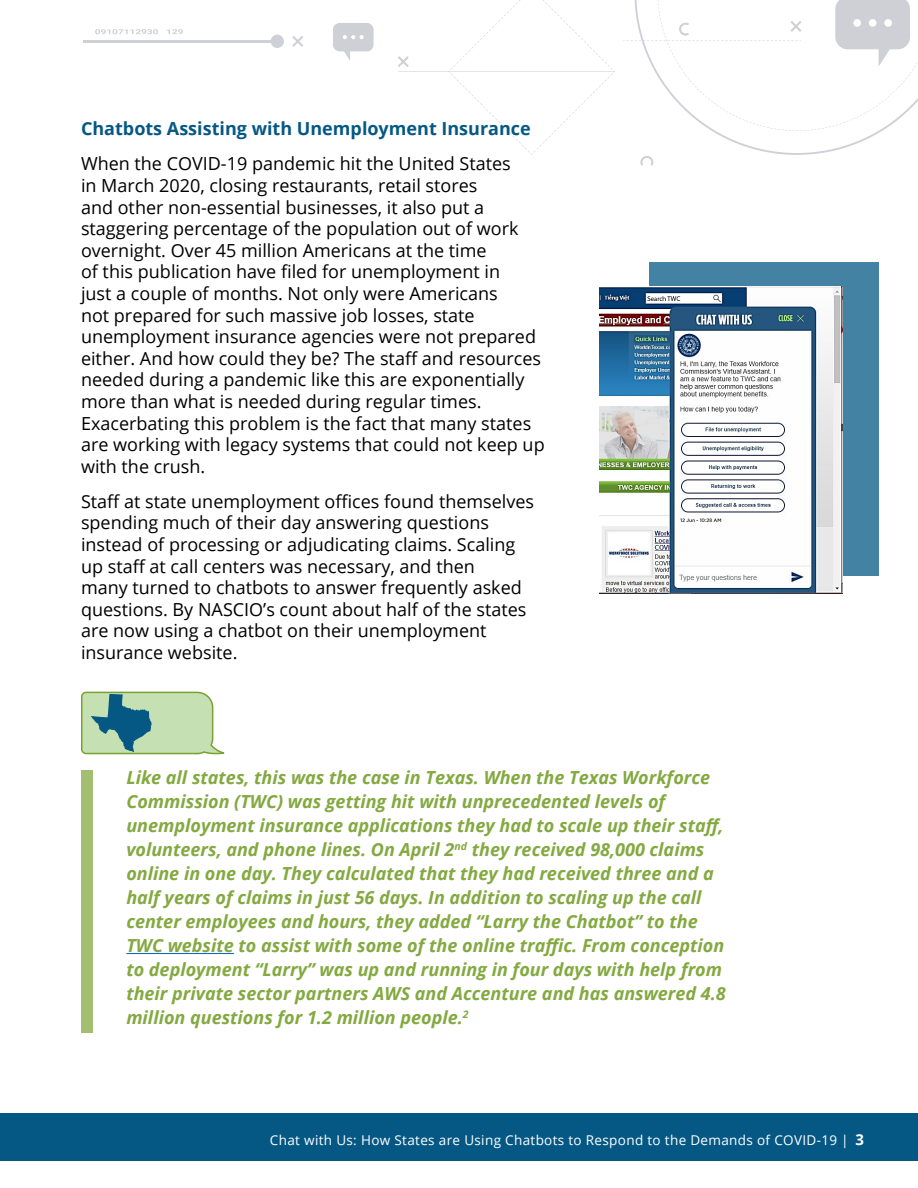
<style>
.page{position:relative;width:918px;height:1188px;background:#fff}
.page>*{position:absolute;margin:0;border:0;box-sizing:border-box;transform-origin:0 0}
.t1{font:18px/21.6px "Open Sans";color:#000}
.t2{font:italic 700 18px/24px "Open Sans";color:#83a940}
.t3{font:700 18px "Open Sans";color:#065884}
.t4{font:13.5px "Open Sans";letter-spacing:.025em;color:#fff}
.s1{font-weight:700;font-size:15px}
</style>
<div class="page">
<div style="left:0;top:1114px;width:918px;height:47px;background:#065884"></div>
<svg style="left:167px;top:29px;width:16px;height:5px"></svg>
<svg style="left:95px;top:29px;width:63px;height:5px"></svg>
<hr style="left:83px;top:40px;width:194px;height:2px;background:#cfcfd6">
<svg style="left:292px;top:36px;width:11px;height:11px"></svg>
<svg style="left:712px;top:131px;width:169px;height:24px"></svg>
<svg style="left:640px;top:156px;width:13px;height:10px"></svg>
<div style="left:271px;top:35px;width:13px;height:13px;background:#cfcfd6;border-radius:50%"></div>
<svg style="left:398px;top:0;width:217px;height:155px"></svg>
<svg style="left:623px;top:0;width:295px;height:131px"></svg>
<div style="left:853px;top:19px;width:8px;height:8px;background:#fff;border-radius:50%"></div>
<div style="left:869px;top:19px;width:8px;height:8px;background:#fff;border-radius:50%"></div>
<div style="left:884px;top:19px;width:8px;height:8px;background:#fff;border-radius:50%"></div>
<svg style="left:333px;top:23px;width:41px;height:37px"></svg>
<div style="left:649px;top:263px;width:230px;height:313px;background:#4482a3"></div>
<img style="left:599px;top:286px;width:243px;height:308px">
<div style="left:81px;top:770px;width:11px;height:262px;background:#a2be70"></div>
<hr style="left:126px;top:953px;width:108px;height:1px;background:#0563c1">
<svg style="left:81px;top:691px;width:144px;height:64px;background:#a4c7a9"></svg>
<p class="t3" style="left:81px;top:116px;width:451px">Chatbots Assisting with Unemployment Insurance</p>
<p class="t1" style="left:81px;top:153px;width:465px">When the COVID-19 pandemic hit the United States<br>in March 2020, closing restaurants, retail stores<br>and other non-essential businesses, it also put a staggering percentage of the population out of work overnight. Over 45 million Americans at the time<br>of this publication have filed for unemployment in<br>just a couple of months. Not only were Americans<br>not prepared for such massive job losses, state unemployment insurance agencies were not prepared either. And how could they be? The staff and resources needed during a pandemic like this are exponentially more than what is needed during regular times.<br>Exacerbating this problem is the fact that many states are working with legacy systems that could not keep up with the crush.</p>
<p class="t1" style="left:81px;top:490px;width:455px">Staff at state unemployment offices found themselves spending much of their day answering questions instead of processing or adjudicating claims. Scaling up staff at call centers was necessary, and then<br>many turned to chatbots to answer frequently asked questions. By NASCIO’s count about half of the states are now using a chatbot on their unemployment insurance website.</p>
<p class="t2" style="left:126px;top:765px;width:601px">Like all states, this was the case in Texas. When the Texas Workforce Commission (TWC) was getting hit with unprecedented levels of unemployment insurance applications they had to scale up their staff, volunteers, and phone lines. On April 2<sup>nd</sup> they received 98,000 claims online in one day. They calculated that they had received three and a half years of claims in just 56 days. In addition to scaling up the call center employees and hours, they added “Larry the Chatbot” to the TWC website to assist with some of the online traffic. From conception to deployment “Larry” was up and running in four days with help from their private sector partners AWS and Accenture and has answered 4.8 million questions for 1.2 million people.<sup>2</sup></p>
<p class="t4" style="left:270px;top:1131px;width:596px">Chat with Us: How States are Using Chatbots to Respond to the Demands of COVID-19 | <span class="s1">3</span></p>
</div>
